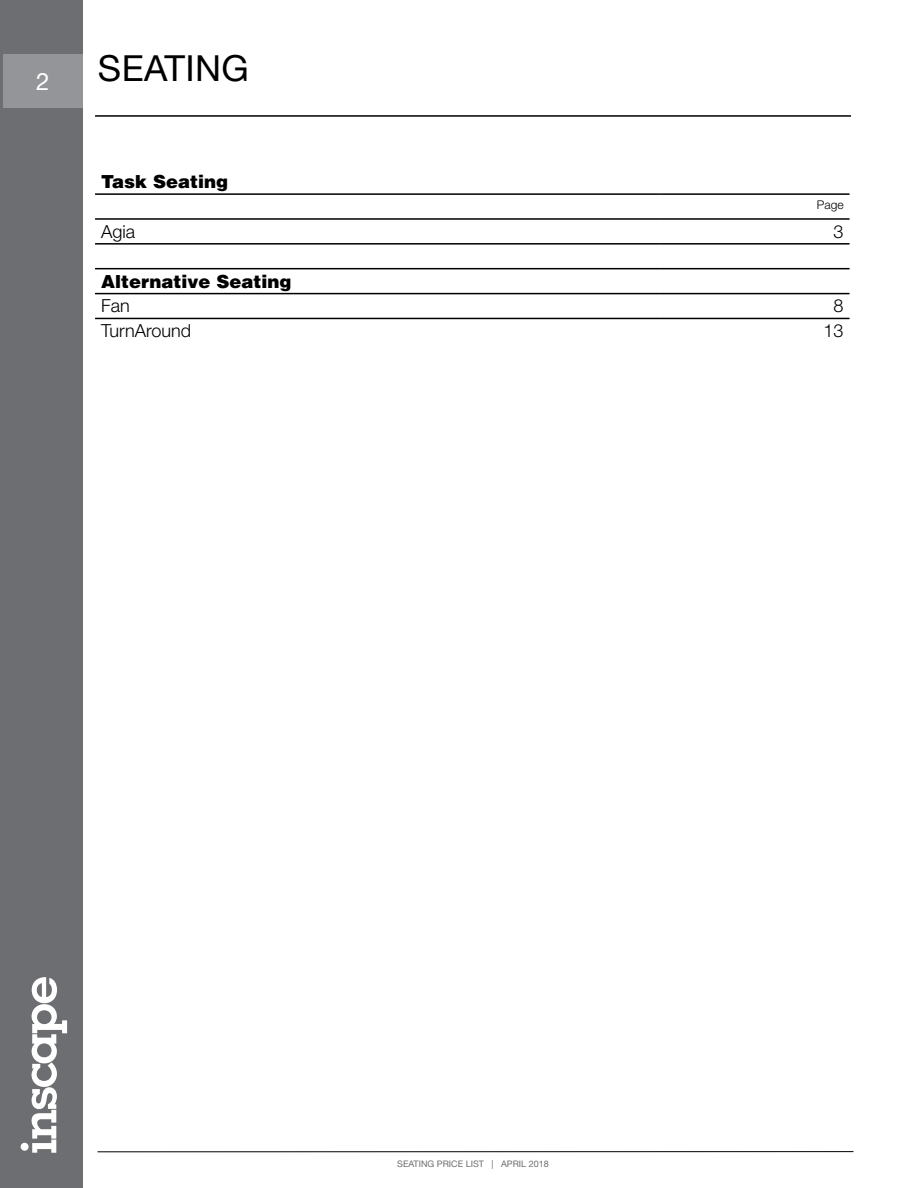
<style>
.page{position:relative;width:918px;height:1188px;background:#fff}
.page>*{position:absolute;margin:0;border:0;box-sizing:border-box;transform-origin:0 0}
.t1{font:36px "Helvetica Neue LT Std";letter-spacing:.01em;color:#000}
.t2{font:24px "Helvetica Neue LT Std";color:#fff}
.t3{font:900 18px "Helvetica LT Std";color:#000}
.t4{font:300 18px "Helvetica Neue LT Std";color:#000}
.t5{font:300 12px "Helvetica Neue LT Std";color:#000}
.t6{font:9px "Helvetica Neue LT Std";color:#6d6e71}
</style>
<div class="page">
<div style="left:0;top:0;width:83px;height:1188px;background:#6d6e71"></div>
<hr style="left:98px;top:1151px;width:756px;height:1px;background:#000">
<div style="left:3px;top:54px;width:80px;height:54px;background:#939598"></div>
<div style="left:21px;top:1143px;width:8px;height:8px;background:#fff;border-radius:50%"></div>
<svg style="left:32px;top:977px;width:35px;height:176px"></svg>
<hr style="left:95px;top:115px;width:756px;height:2px;background:#000">
<hr style="left:95px;top:193px;width:566px;height:2px;background:#000">
<hr style="left:661px;top:193px;width:189px;height:2px;background:#000">
<hr style="left:95px;top:218px;width:566px;height:2px;background:#000">
<hr style="left:661px;top:218px;width:189px;height:2px;background:#000">
<hr style="left:95px;top:243px;width:566px;height:2px;background:#000">
<hr style="left:661px;top:243px;width:189px;height:2px;background:#000">
<hr style="left:95px;top:268px;width:566px;height:1px;background:#000">
<hr style="left:661px;top:268px;width:189px;height:1px;background:#000">
<hr style="left:95px;top:293px;width:566px;height:1px;background:#000">
<hr style="left:661px;top:293px;width:189px;height:1px;background:#000">
<hr style="left:95px;top:318px;width:566px;height:1px;background:#000">
<hr style="left:661px;top:318px;width:189px;height:1px;background:#000">
<p class="t2" style="left:36px;top:67px;width:15px">2</p>
<h1 class="t1" style="left:98px;top:46px;width:152px">SEATING</h1>
<p class="t3" style="left:101px;top:170px;width:129px">Task Seating</p>
<p class="t5" style="left:817px;top:197px;width:28px">Page</p>
<p class="t4" style="left:101px;top:220px;width:36px">Agia</p>
<p class="t4" style="left:834px;top:220px;width:12px">3</p>
<p class="t3" style="left:101px;top:269px;width:192px">Alternative Seating</p>
<p class="t4" style="left:101px;top:295px;width:30px">Fan</p>
<p class="t4" style="left:834px;top:295px;width:12px">8</p>
<p class="t4" style="left:101px;top:320px;width:92px">TurnAround</p>
<p class="t4" style="left:824px;top:320px;width:22px">13</p>
<p class="t6" style="left:397px;top:1159px;width:153px">SEATING PRICE LIST | APRIL 2018</p>
</div>
